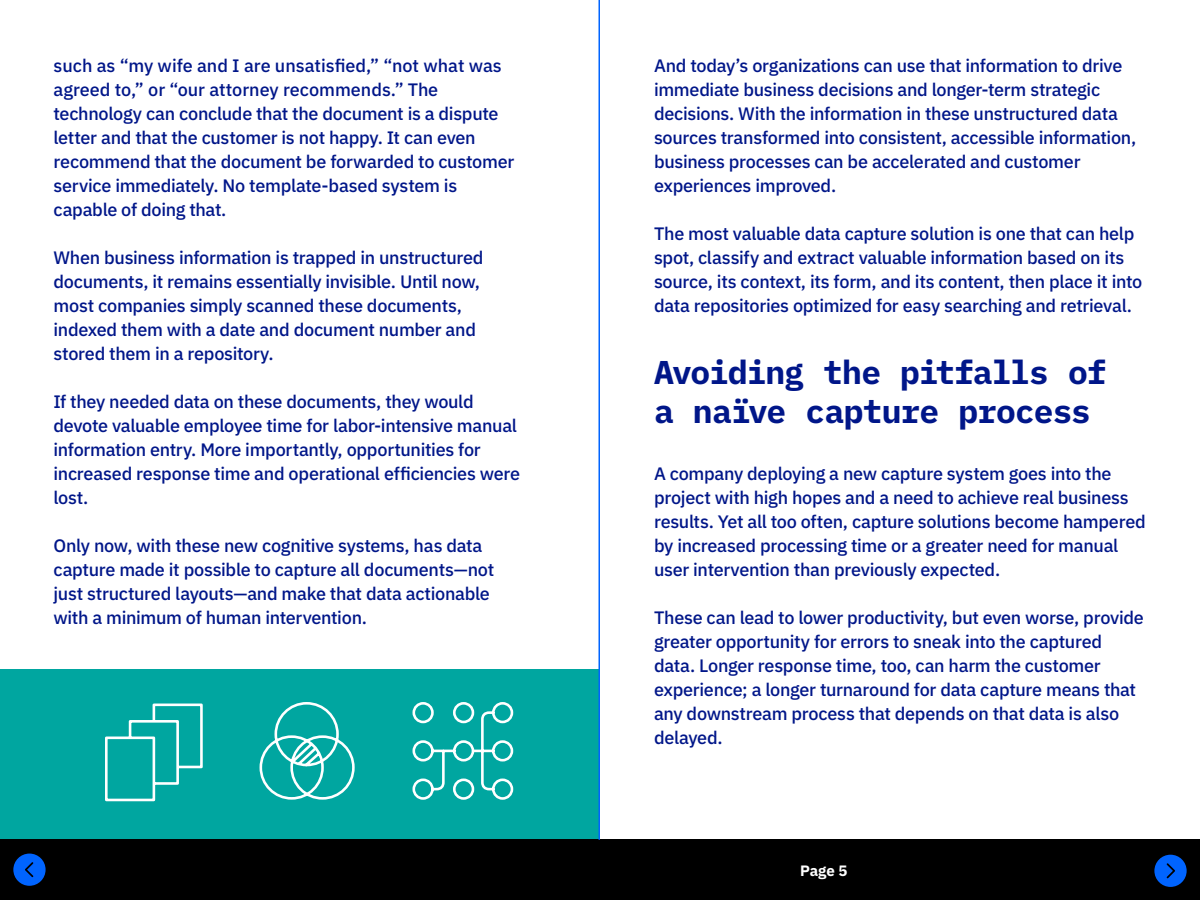
<style>
.page{position:relative;width:1200px;height:900px;background:#fff}
.page>*{position:absolute;margin:0;border:0;box-sizing:border-box;transform-origin:0 0}
._2A_Body{font:700 33px/39px "IBM Plex Mono";letter-spacing:-.03em;color:#001689}
._2A_Body-2{font:500 18px/24px "IBM Plex Sans";letter-spacing:-.015em;color:#001689}
.t1{font:700 15px "IBM Plex Sans";color:#fff}
</style>
<div class="page">
<div style="left:0;top:669px;width:598px;height:177px;background:#00a6a0"></div>
<div style="left:0;top:840px;width:1200px;height:60px;background:#000"></div>
<svg style="left:1154px;top:855px;width:33px;height:32px"></svg>
<svg style="left:13px;top:854px;width:33px;height:32px"></svg>
<svg style="left:105px;top:703px;width:98px;height:99px"></svg>
<svg style="left:259px;top:702px;width:96px;height:98px"></svg>
<svg style="left:412px;top:702px;width:102px;height:98px"></svg>
<hr style="left:598px;top:0;width:2px;height:840px;background:#0064ff">
<p class="_2A_Body-2" style="left:54px;top:52px;width:462px">such as “my wife and I are unsatisfied,” “not what was agreed to,” or “our attorney recommends.” The technology can conclude that the document is a dispute letter and that the customer is not happy. It can even recommend that the document be forwarded to customer service immediately. No template-based system is capable of doing that.</p>
<p class="_2A_Body-2" style="left:54px;top:244px;width:432px">When business information is trapped in unstructured documents, it remains essentially invisible. Until now, most companies simply scanned these documents, indexed them with a date and document number and stored them in a repository.</p>
<p class="_2A_Body-2" style="left:54px;top:388px;width:468px">If they needed data on these documents, they would devote valuable employee time for labor-intensive manual information entry. More importantly, opportunities for increased response time and operational efficiencies were lost.</p>
<p class="_2A_Body-2" style="left:54px;top:532px;width:442px">Only now, with these new cognitive systems, has data capture made it possible to capture all documents—not just structured layouts—and make that data actionable with a minimum of human intervention.</p>
<p class="_2A_Body-2" style="left:654px;top:52px;width:484px">And today’s organizations can use that information to drive immediate business decisions and longer-term strategic decisions. With the information in these unstructured data sources transformed into consistent, accessible information, business processes can be accelerated and customer experiences improved.</p>
<p class="_2A_Body-2" style="left:654px;top:220px;width:490px">The most valuable data capture solution is one that can help spot, classify and extract valuable information based on its source, its context, its form, and its content, then place it into data repositories optimized for easy searching and retrieval.</p>
<p class="_2A_Body" style="left:654px;top:350px;width:454px">Avoiding the pitfalls of a naïve capture process</p>
<p class="_2A_Body-2" style="left:654px;top:460px;width:493px">A company deploying a new capture system goes into the project with high hopes and a need to achieve real business results. Yet all too often, capture solutions become hampered by increased processing time or a greater need for manual user intervention than previously expected.</p>
<p class="_2A_Body-2" style="left:654px;top:604px;width:491px">These can lead to lower productivity, but even worse, provide greater opportunity for errors to sneak into the captured data. Longer response time, too, can harm the customer experience; a longer turnaround for data capture means that any downstream process that depends on that data is also delayed.</p>
<p class="t1" style="left:800px;top:859px;width:49px">Page 5</p>
</div>
